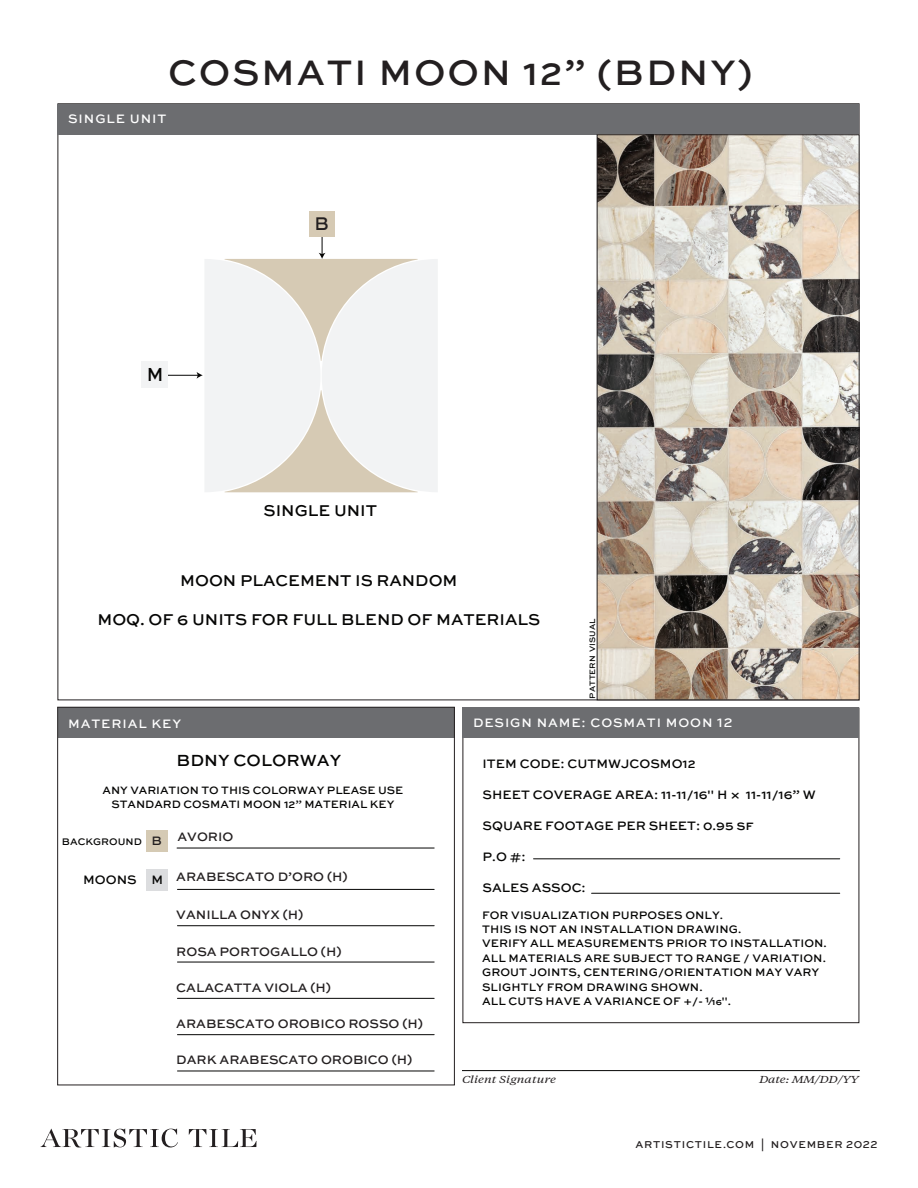
<style>
.page{position:relative;width:918px;height:1188px;background:#fff}
.page>*{position:absolute;margin:0;border:0;box-sizing:border-box;transform-origin:0 0}
.t1{font:500 37.35px "Sweet Sans Pro";letter-spacing:.045em;color:#231f20}
.t2{font:500 19.95px "Sweet Sans Pro";color:#050504;scale:.92 1}
.t3{font:500 19.35px "Sweet Sans Pro";color:#231f20;scale:.92 1}
.t4{font:500 16.95px "Sweet Sans Pro";color:#050504}
.t5{font:500 16.5px "Sweet Sans Pro";color:#050504}
.t6{font:500 12.9px "Sweet Sans Pro";color:#231f20}
.t7{font:500 12.9px "Sweet Sans Pro";color:#050504}
.t8{font:500 12.9px "Sweet Sans Pro";letter-spacing:.07em;color:#fff}
.t9{font:500 11.55px/14.4px "Sweet Sans Pro";letter-spacing:.005em;color:#050504}
.t10{font:500 11.25px/13.5px "Sweet Sans Pro";color:#050504;text-align:center}
.t11{font:500 10.5px "Sweet Sans Pro";letter-spacing:.07em;color:#231f20}
.t12{font:italic 10.05px "Tiempos Text";color:#231f20;scale:1.24 1}
.t13{font:italic 10.05px "Tiempos Text";letter-spacing:-.02em;color:#231f20;scale:1.24 1}
.t14{font:500 10.05px "Sweet Sans Pro";color:#050504}
.t15{font:500 8.25px "Sweet Sans Pro";color:#040504}
</style>
<div class="page">
<svg style="left:189px;top:1129px;width:67px;height:18px"></svg>
<svg style="left:40px;top:1128px;width:138px;height:20px"></svg>
<div style="left:58px;top:104px;width:801px;height:31px;background:#6c6d70"></div>
<div style="left:58px;top:707px;width:396px;height:31px;background:#6c6d70"></div>
<div style="left:57px;top:707px;width:398px;height:378px;border:1px solid #231f20"></div>
<img style="left:599px;top:135px;width:261px;height:565px">
<hr style="left:462px;top:1070px;width:398px;height:1px;background:#050504">
<hr style="left:534px;top:859px;width:306px;height:1px;background:#050504">
<hr style="left:592px;top:893px;width:248px;height:1px;background:#050504">
<div style="left:462px;top:707px;width:397px;height:31px;background:#6c6d70"></div>
<div style="left:146px;top:831px;width:21px;height:21px;background:#d5cab4"></div>
<hr style="left:177px;top:848px;width:257px;height:1px;background:#050504">
<div style="left:146px;top:869px;width:21px;height:21px;background:#dcdddf"></div>
<hr style="left:177px;top:889px;width:257px;height:1px;background:#050504">
<hr style="left:177px;top:925px;width:257px;height:1px;background:#050504">
<hr style="left:177px;top:962px;width:257px;height:1px;background:#050504">
<hr style="left:177px;top:998px;width:257px;height:1px;background:#050504">
<hr style="left:177px;top:1034px;width:257px;height:1px;background:#050504">
<hr style="left:177px;top:1071px;width:257px;height:1px;background:#050504">
<hr style="left:166px;top:375px;width:32px;height:1px;background:#050504">
<svg style="left:197px;top:237px;width:241px;height:255px"></svg>
<div style="left:142px;top:361px;width:26px;height:27px;background:#f2f3f4"></div>
<div style="left:309px;top:211px;width:26px;height:26px;background:#d6cab4"></div>
<div style="left:597px;top:135px;width:262px;height:565px;border:1px solid #211d1e"></div>
<p class="t1" style="left:168px;top:45px;width:586px">COSMATI MOON 12” (BDNY)</p>
<p class="t8" style="left:68px;top:109px;width:100px">SINGLE UNIT</p>
<p class="t3" style="left:314px;top:209px;width:17px">B</p>
<p class="t2" style="left:147px;top:360px;width:20px">M</p>
<p class="t5" style="left:264px;top:499px;width:115px">SINGLE UNIT</p>
<p class="t5" style="left:180px;top:568px;width:279px">MOON PLACEMENT IS RANDOM</p>
<p class="t5" style="left:97px;top:608px;width:444px">MOQ. OF 6 UNITS FOR FULL BLEND OF MATERIALS</p>
<p class="t15" style="left:586px;top:699px;width:81px;rotate:-90deg">PATTERN VISUAL</p>
<p class="t8" style="left:68px;top:714px;width:114px">MATERIAL KEY</p>
<p class="t4" style="left:177px;top:748px;width:166px">BDNY COLORWAY</p>
<p class="t10" style="left:102px;top:783px;width:302px">ANY VARIATION TO THIS COLORWAY PLEASE USE<br>STANDARD COSMATI MOON 12” MATERIAL KEY</p>
<p class="t6" style="left:151px;top:831px;width:12px">B</p>
<p class="t7" style="left:83px;top:870px;width:81px">MOONS M</p>
<p class="t14" style="left:62px;top:834px;width:81px">BACKGROUND</p>
<p class="t6" style="left:178px;top:827px;width:57px">AVORIO</p>
<p class="t6" style="left:176px;top:867px;width:173px">ARABESCATO D’ORO (H)</p>
<p class="t6" style="left:176px;top:905px;width:129px">VANILLA ONYX (H)</p>
<p class="t6" style="left:176px;top:942px;width:167px">ROSA PORTOGALLO (H)</p>
<p class="t6" style="left:176px;top:978px;width:156px">CALACATTA VIOLA (H)</p>
<p class="t6" style="left:176px;top:1015px;width:248px">ARABESCATO OROBICO ROSSO (H)</p>
<p class="t6" style="left:176px;top:1050px;width:238px">DARK ARABESCATO OROBICO (H)</p>
<p class="t8" style="left:473px;top:713px;width:261px">DESIGN NAME: COSMATI MOON 12</p>
<p class="t7" style="left:483px;top:754px;width:214px">ITEM CODE: CUTMWJCOSMO12</p>
<p class="t7" style="left:483px;top:785px;width:335px">SHEET COVERAGE AREA: 11-11/16" H × 11-11/16” W</p>
<p class="t7" style="left:483px;top:816px;width:273px">SQUARE FOOTAGE PER SHEET: 0.95 sf</p>
<p class="t7" style="left:483px;top:847px;width:44px">P.O #:</p>
<p class="t7" style="left:483px;top:878px;width:105px">SALES ASSOC:</p>
<p class="t9" style="left:482px;top:907px;width:346px">FOR VISUALIZATION PURPOSES ONLY.<br>THIS IS NOT AN INSTALLATION DRAWING.<br>VERIFY ALL MEASUREMENTS PRIOR TO INSTALLATION.<br>ALL MATERIALS ARE SUBJECT TO RANGE / VARIATION.<br>GROUT JOINTS, CENTERING/ORIENTATION MAY VARY SLIGHTLY FROM DRAWING SHOWN.<br>ALL CUTS HAVE A VARIANCE OF +/- 1⁄16".</p>
<p class="t12" style="left:462px;top:1072px;width:77px">Client Signature</p>
<p class="t13" style="left:759px;top:1072px;width:82px">Date: MM/DD/YY</p>
<p class="t11" style="left:635px;top:1136px;width:244px">ARTISTICTILE.COM | NOVEMBER 2022</p>
</div>
